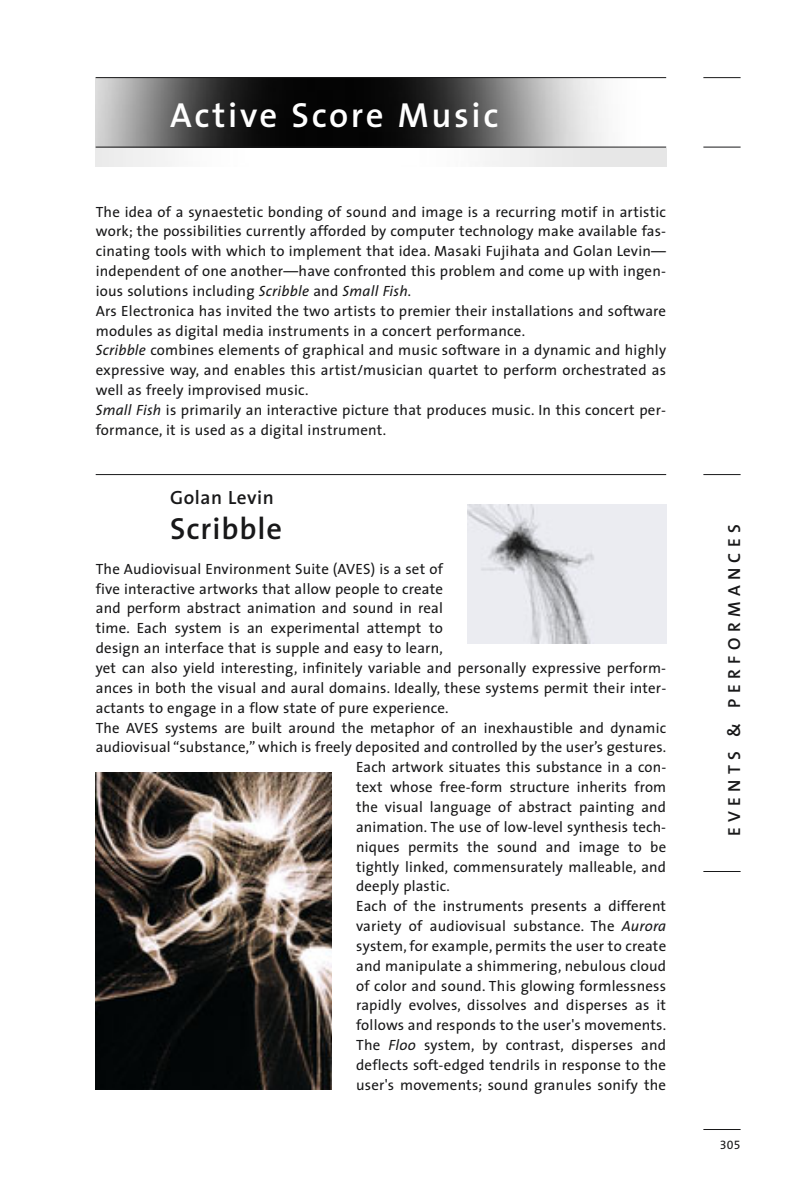
<style>
.page{position:relative;width:812px;height:1199px;background:#fff}
.page>*{position:absolute;margin:0;border:0;box-sizing:border-box;transform-origin:0 0}
.t1{font:600 35px "The Sans";letter-spacing:.075em;color:#fff}
.t2{font:600 30.62px "The Sans";letter-spacing:.03em;color:#181819}
.t3{font:600 19.25px "The Sans";letter-spacing:.03em;color:#181819}
.t4{font:600 17.5px "The Sans";letter-spacing:.305em;color:#181819}
.t5{font:14.88px/19.8px "The Sans";letter-spacing:.015em;color:#181819}
.t6{font:12.25px "The Sans Expert";color:#181819}
.s1{font-style:italic}
</style>
<div class="page">
<img style="left:96px;top:78px;width:570px;height:69px">
<hr style="left:96px;top:147px;width:570px;height:1px;background:#181819">
<hr style="left:96px;top:77px;width:570px;height:1px;background:#181819">
<hr style="left:96px;top:474px;width:570px;height:1px;background:#181819">
<hr style="left:703px;top:871px;width:38px;height:1px;background:#181819">
<hr style="left:703px;top:474px;width:38px;height:1px;background:#181819">
<hr style="left:703px;top:147px;width:38px;height:1px;background:#181819">
<hr style="left:703px;top:77px;width:38px;height:1px;background:#181819">
<img style="left:96px;top:772px;width:235px;height:318px">
<img style="left:468px;top:504px;width:198px;height:139px">
<hr style="left:703px;top:1129px;width:38px;height:1px;background:#181819">
<h1 class="t1" style="left:170px;top:102px;width:330px">Active Score Music</h1>
<p class="t5" style="left:96px;top:203px;width:572px">The idea of a synaestetic bonding of sound and image is a recurring motif in artistic work; the possibilities currently afforded by computer technology make available fas&shy;cinating tools with which to implement that idea. Masaki Fujihata and Golan Levin— independent of one another—have confronted this problem and come up with ingen&shy;ious solutions including <span class="s1">Scribble</span> and <span class="s1">Small Fish.<br></span>Ars Electronica has invited the two artists to premier their installations and software modules as digital media instruments in a concert performance.<br><span class="s1">Scribble</span> combines elements of graphical and music software in a dynamic and highly expressive way, and enables this artist/musician quartet to perform orchestrated as well as freely improvised music.<br><span class="s1">Small Fish</span> is primarily an interactive picture that produces music. In this concert per&shy;formance, it is used as a digital instrument.</p>
<p class="t3" style="left:170px;top:490px;width:105px">Golan Levin</p>
<h2 class="t2" style="left:170px;top:516px;width:113px">Scribble</h2>
<p class="t5" style="left:96px;top:560px;width:349px">The Audiovisual Environment Suite (AVES) is a set of</p>
<p class="t5" style="left:96px;top:580px;width:349px">five interactive artworks that allow people to create</p>
<p class="t5" style="left:96px;top:600px;width:349px">and perform abstract animation and sound in real</p>
<p class="t5" style="left:96px;top:620px;width:349px">time. Each system is an experimental attempt to</p>
<p class="t5" style="left:96px;top:640px;width:349px">design an interface that is supple and easy to learn,</p>
<p class="t5" style="left:96px;top:659px;width:572px">yet can also yield interesting, infinitely variable and personally expressive perform-</p>
<p class="t5" style="left:96px;top:679px;width:572px">ances in both the visual and aural domains. Ideally, these systems permit their inter-</p>
<p class="t5" style="left:96px;top:699px;width:354px">actants to engage in a flow state of pure experience.</p>
<p class="t5" style="left:96px;top:719px;width:572px">The AVES systems are built around the metaphor of an inexhaustible and dynamic</p>
<p class="t5" style="left:96px;top:739px;width:572px">audiovisual “substance,” which is freely deposited and controlled by the user’s gestures.</p>
<p class="t5" style="left:356px;top:759px;width:312px">Each artwork situates this substance in a con-</p>
<p class="t5" style="left:356px;top:779px;width:312px">text whose free-form structure inherits from</p>
<p class="t5" style="left:356px;top:798px;width:312px">the visual language of abstract painting and</p>
<p class="t5" style="left:356px;top:818px;width:312px">animation. The use of low-level synthesis tech-</p>
<p class="t5" style="left:356px;top:838px;width:312px">niques permits the sound and image to be</p>
<p class="t5" style="left:356px;top:858px;width:312px">tightly linked, commensurately malleable, and</p>
<p class="t5" style="left:356px;top:878px;width:95px">deeply plastic.</p>
<p class="t5" style="left:356px;top:898px;width:312px">Each of the instruments presents a different</p>
<p class="t5" style="left:356px;top:917px;width:312px">variety of audiovisual substance. The <span class="s1">Aurora</span></p>
<p class="t5" style="left:356px;top:937px;width:312px">system, for example, permits the user to create</p>
<p class="t5" style="left:356px;top:957px;width:312px">and manipulate a shimmering, nebulous cloud</p>
<p class="t5" style="left:356px;top:977px;width:312px">of color and sound. This glowing formlessness</p>
<p class="t5" style="left:356px;top:997px;width:312px">rapidly evolves, dissolves and disperses as it</p>
<p class="t5" style="left:356px;top:1017px;width:312px">follows and responds to the user's movements.</p>
<p class="t5" style="left:356px;top:1036px;width:312px">The <span class="s1">Floo</span> system, by contrast, disperses and</p>
<p class="t5" style="left:356px;top:1056px;width:312px">deflects soft-edged tendrils in response to the</p>
<p class="t5" style="left:356px;top:1076px;width:311px">user's movements; sound granules sonify the</p>
<p class="t4" style="left:727px;top:836px;width:313px;rotate:-90deg">EVENTS &amp; PERFORMANCES</p>
<p class="t6" style="left:720px;top:1138px;width:22px">305</p>
</div>
